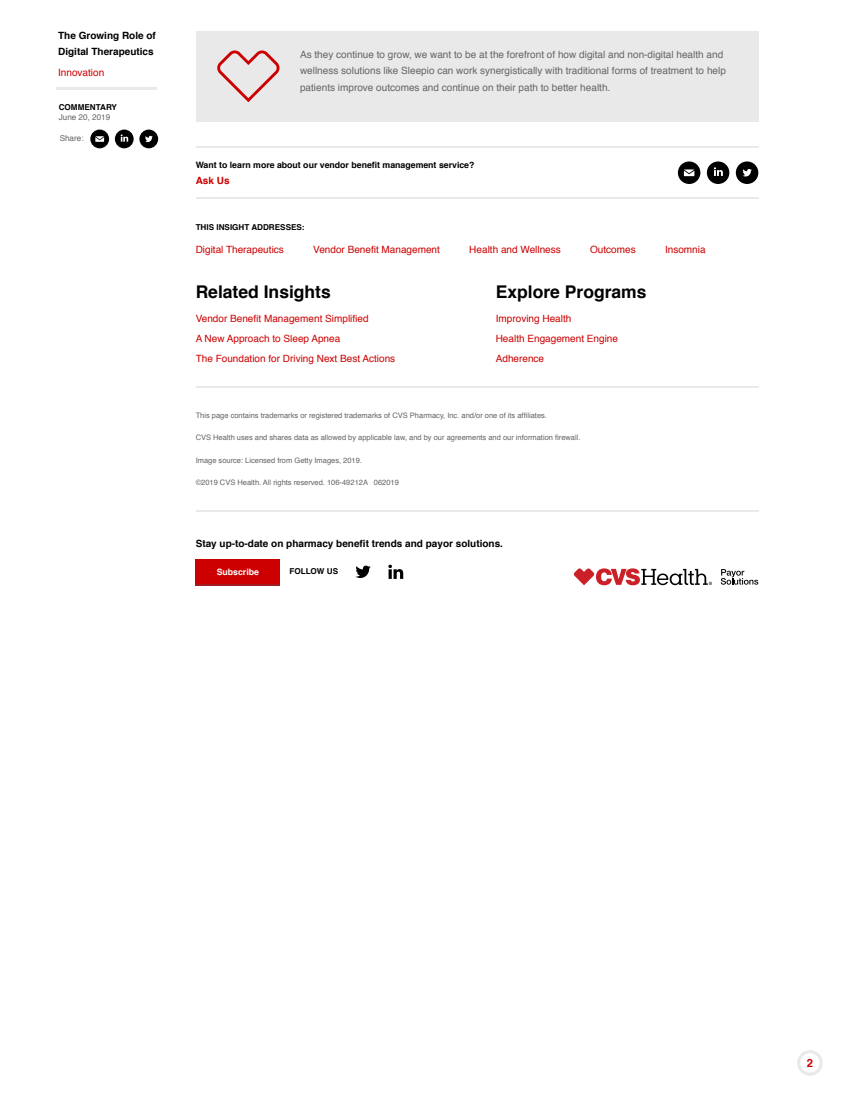
<style>
.page{position:relative;width:854px;height:1107px;background:#fff}
.page>*{position:absolute;margin:0;border:0;box-sizing:border-box;transform-origin:0 0}
.t1{font:700 17.5px "Helvetica";color:#000}
.t2{font:700 11.25px "Helvetica";color:#c00}
.t3{font:10px/16.2px "Helvetica";color:#646464}
.t4{font:10px "Helvetica";color:#c00}
.t5{font:700 10px/16.2px "Helvetica";color:#000}
.t6{font:700 10px "Helvetica";color:#c00}
.t7{font:700 8.75px "Helvetica";color:#000}
.t8{font:700 8.75px "Helvetica";color:#fff}
.t9{font:700 8.12px "Helvetica";color:#000}
.t10{font:8.12px "Helvetica";color:#646464}
.t11{font:7.5px "Helvetica";color:#646464}
</style>
<div class="page">
<div style="left:797px;top:1049px;width:25px;height:26px;border:3px solid #e9e9e9;border-radius:50%"></div>
<hr style="left:196px;top:510px;width:562px;height:1px;background:#e9e9e9">
<div style="left:196px;top:559px;width:84px;height:26px;background:#c00"></div>
<hr style="left:196px;top:584px;width:84px;height:1px;background:#9f1d21">
<svg style="left:355px;top:565px;width:16px;height:13px"></svg>
<svg style="left:388px;top:564px;width:15px;height:15px"></svg>
<hr style="left:196px;top:386px;width:562px;height:1px;background:#e9e9e9">
<svg style="left:721px;top:569px;width:37px;height:15px"></svg>
<svg style="left:574px;top:568px;width:138px;height:17px"></svg>
<hr style="left:57px;top:88px;width:100px;height:2px;background:#e9e9e9">
<div style="left:90px;top:129px;width:19px;height:19px;background:#000;border-radius:50%"></div>
<svg style="left:95px;top:136px;width:9px;height:6px"></svg>
<svg style="left:115px;top:129px;width:19px;height:19px"></svg>
<svg style="left:121px;top:134px;width:7px;height:8px"></svg>
<div style="left:139px;top:129px;width:19px;height:19px;background:#000;border-radius:50%"></div>
<svg style="left:145px;top:136px;width:8px;height:6px"></svg>
<hr style="left:196px;top:198px;width:562px;height:1px;background:#e9e9e9">
<hr style="left:196px;top:146px;width:562px;height:2px;background:#e9e9e9">
<div style="left:678px;top:161px;width:22px;height:23px;background:#000;border-radius:50%"></div>
<svg style="left:684px;top:169px;width:10px;height:7px"></svg>
<div style="left:707px;top:161px;width:22px;height:23px;background:#000;border-radius:50%"></div>
<svg style="left:714px;top:167px;width:9px;height:9px"></svg>
<div style="left:736px;top:161px;width:22px;height:23px;background:#000;border-radius:50%"></div>
<svg style="left:742px;top:169px;width:10px;height:7px"></svg>
<div style="left:196px;top:31px;width:562px;height:90px;background:#e9e9e9"></div>
<svg style="left:217px;top:50px;width:62px;height:52px"></svg>
<h3 class="t5" style="left:58px;top:27px;width:99px">The Growing Role of<br>Digital Therapeutics</h3>
<h3 class="t4" style="left:58px;top:65px;width:48px">Innovation</h3>
<p class="t9" style="left:59px;top:101px;width:60px">COMMENTARY</p>
<p class="t10" style="left:59px;top:110px;width:53px">June 20, 2019</p>
<p class="t10" style="left:60px;top:131px;width:25px">Share:</p>
<p class="t3" style="left:300px;top:47px;width:427px">As they continue to grow, we want to be at the forefront of how digital and non-digital health and wellness solutions like Sleepio can work synergistically with traditional forms of treatment to help patients improve outcomes and continue on their path to better health.</p>
<p class="t7" style="left:196px;top:158px;width:280px">Want to learn more about our vendor benefit management service?</p>
<h3 class="t6" style="left:196px;top:172px;width:35px">Ask Us</h3>
<p class="t9" style="left:196px;top:221px;width:110px">THIS INSIGHT ADDRESSES:</p>
<h3 class="t4" style="left:196px;top:242px;width:90px">Digital Therapeutics</h3>
<h3 class="t4" style="left:313px;top:242px;width:128px">Vendor Benefit Management</h3>
<h3 class="t4" style="left:469px;top:242px;width:93px">Health and Wellness</h3>
<h3 class="t4" style="left:590px;top:242px;width:47px">Outcomes</h3>
<h3 class="t4" style="left:665px;top:242px;width:42px">Insomnia</h3>
<h1 class="t1" style="left:196px;top:277px;width:137px">Related Insights</h1>
<h1 class="t1" style="left:496px;top:277px;width:152px">Explore Programs</h1>
<h3 class="t4" style="left:196px;top:310px;width:174px">Vendor Benefit Management Simplified</h3>
<h3 class="t4" style="left:496px;top:310px;width:77px">Improving Health</h3>
<h3 class="t4" style="left:196px;top:331px;width:146px">A New Approach to Sleep Apnea</h3>
<h3 class="t4" style="left:496px;top:331px;width:124px">Health Engagement Engine</h3>
<h3 class="t4" style="left:196px;top:351px;width:201px">The Foundation for Driving Next Best Actions</h3>
<h3 class="t4" style="left:496px;top:351px;width:50px">Adherence</h3>
<p class="t11" style="left:196px;top:409px;width:353px">This page contains trademarks or registered trademarks of CVS Pharmacy, Inc. and/or one of its affiliates.</p>
<p class="t11" style="left:196px;top:432px;width:386px">CVS Health uses and shares data as allowed by applicable law, and by our agreements and our information firewall.</p>
<p class="t11" style="left:196px;top:454px;width:168px">Image source: Licensed from Getty Images, 2019.</p>
<p class="t11" style="left:196px;top:477px;width:205px">©2019 CVS Health. All rights reserved. 106-49212A 062019</p>
<h3 class="t5" style="left:196px;top:535px;width:309px">Stay up-to-date on pharmacy benefit trends and payor solutions.</h3>
<p class="t8" style="left:217px;top:564px;width:44px">Subscribe</p>
<p class="t9" style="left:289px;top:565px;width:50px">FOLLOW US</p>
<h2 class="t2" style="left:807px;top:1053px;width:8px">2</h2>
</div>
